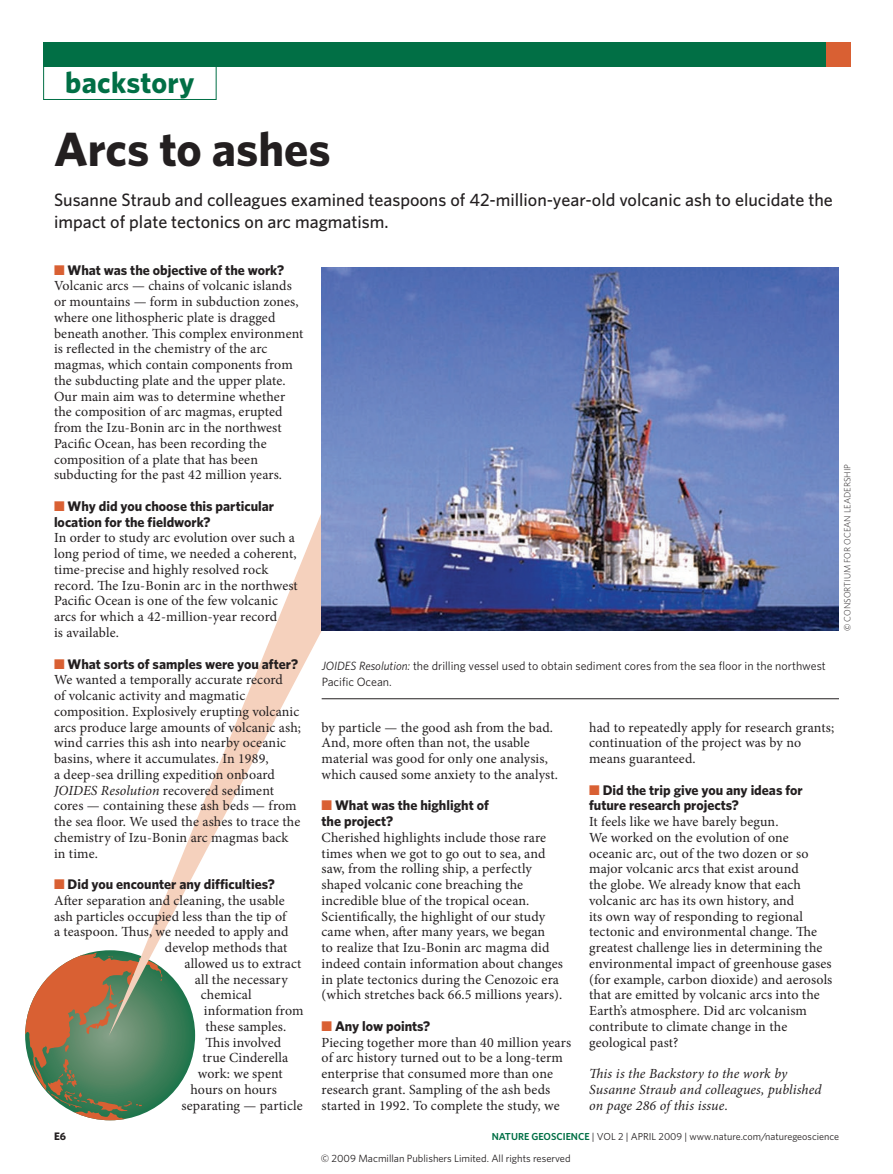
<style>
.page{position:relative;width:893px;height:1174px;background:#fff}
.page>*{position:absolute;margin:0;border:0;box-sizing:border-box;transform-origin:0 0}
.t1{font:700 48px "Whitney";color:#231f20}
.t2{font:700 30px "Whitney";letter-spacing:.01em;color:#016f45}
.t3{font:500 18px/22.5px "Whitney";color:#231f20}
.t4{font:13.95px/15.8px "Minion Pro";letter-spacing:.005em;color:#231f20}
.t5{font:700 13.95px/15.8px "Whitney";color:#231f20}
.t6{font:italic 13.95px/15.8px "Minion Pro";letter-spacing:.005em;color:#231f20}
.t7{font:12px/15.8px "Whitney Book 2";color:#231f20}
.t8{font:700 10.8px "Whitney";color:#231f20}
.t9{font:10.5px "Whitney";color:#231f20}
.t10{font:10.2px "Whitney Book 2";color:#231f20}
.t11{font:300 9px "Whitney";color:#231f20}
.s1{color:#d96033}
.s2{font-style:italic}
.s3{font-family:"Whitney";font-style:italic}
.s4{font-family:"Whitney Book 2";font-weight:400}
.s5{font-family:"Whitney";font-weight:600;color:#016f45}
</style>
<div class="page">
<svg style="left:25px;top:950px;width:170px;height:170px;background:#307a53"></svg>
<svg style="left:25px;top:950px;width:137px;height:170px"></svg>
<svg style="left:109px;top:512px;width:213px;height:524px"></svg>
<div style="left:43px;top:66px;width:174px;height:34px;border:1px solid #016f45"></div>
<div style="left:43px;top:43px;width:806px;height:24px;background:#016f45"></div>
<div style="left:826px;top:43px;width:24px;height:24px;background:#d96033"></div>
<img style="left:322px;top:268px;width:517px;height:362px">
<hr style="left:322px;top:698px;width:517px;height:1px;background:#231f20">
<h2 class="t2" style="left:65px;top:62px;width:131px">backstory</h2>
<h1 class="t1" style="left:54px;top:117px;width:278px">Arcs to ashes</h1>
<p class="t3" style="left:54px;top:188px;width:780px">Susanne Straub and colleagues examined teaspoons of 42-million-year-old volcanic ash to elucidate the impact of plate tectonics on arc magmatism.</p>
<p class="t5" style="left:54px;top:261px;width:232px"><span class="s1">■</span> What was the objective of the work?</p>
<p class="t4" style="left:54px;top:278px;width:251px">Volcanic arcs — chains of volcanic islands or mountains — form in subduction zones, where one lithospheric plate is dragged beneath another. This complex environment is reflected in the chemistry of the arc magmas, which contain components from the subducting plate and the upper plate.<br>Our main aim was to determine whether the composition of arc magmas, erupted from the Izu-Bonin arc in the northwest Pacific Ocean, has been recording the composition of a plate that has been subducting for the past 42 million years.</p>
<p class="t5" style="left:54px;top:498px;width:222px"><span class="s1">■</span> Why did you choose this particular location for the fieldwork?</p>
<p class="t4" style="left:54px;top:530px;width:245px">In order to study arc evolution over such a long period of time, we needed a coherent, time-precise and highly resolved rock record. The Izu-Bonin arc in the northwest Pacific Ocean is one of the few volcanic arcs for which a 42-million-year record<br>is available.</p>
<p class="t5" style="left:54px;top:655px;width:246px"><span class="s1">■</span> What sorts of samples were you after?</p>
<p class="t4" style="left:54px;top:672px;width:249px">We wanted a temporally accurate record<br>of volcanic activity and magmatic composition. Explosively erupting volcanic arcs produce large amounts of volcanic ash; wind carries this ash into nearby oceanic basins, where it accumulates. In 1989,<br>a deep-sea drilling expedition onboard <span class="s2">JOIDES Resolution</span> recovered sediment cores — containing these ash beds — from the sea floor. We used the ashes to trace the chemistry of Izu-Bonin arc magmas back in time.</p>
<p class="t5" style="left:54px;top:876px;width:222px"><span class="s1">■</span> Did you encounter any difficulties?</p>
<p class="t4" style="left:54px;top:892px;width:232px">After separation and cleaning, the usable</p>
<p class="t4" style="left:54px;top:908px;width:234px">ash particles occupied less than the tip of</p>
<p class="t4" style="left:54px;top:924px;width:236px">a teaspoon. Thus, we needed to apply and</p>
<p class="t4" style="left:165px;top:939px;width:124px">develop methods that</p>
<p class="t4" style="left:184px;top:955px;width:118px">allowed us to extract</p>
<p class="t4" style="left:195px;top:971px;width:94px">all the necessary</p>
<p class="t4" style="left:201px;top:987px;width:52px">chemical</p>
<p class="t4" style="left:204px;top:1002px;width:101px">information from</p>
<p class="t4" style="left:205px;top:1018px;width:82px">these samples.</p>
<p class="t4" style="left:205px;top:1034px;width:77px">This involved</p>
<p class="t4" style="left:202px;top:1050px;width:87px">true Cinderella</p>
<p class="t4" style="left:198px;top:1065px;width:86px">work: we spent</p>
<p class="t4" style="left:190px;top:1081px;width:88px">hours on hours</p>
<p class="t4" style="left:181px;top:1097px;width:123px">separating — particle</p>
<p class="t7" style="left:322px;top:657px;width:506px"><span class="s3">JOIDES Resolution:</span> the drilling vessel used to obtain sediment cores from the sea floor in the northwest<br>Pacific Ocean.</p>
<p class="t11" style="left:841px;top:631px;width:168px;rotate:-90deg"><span class="s4">©</span> Consortium for oCean Leadership</p>
<p class="t4" style="left:322px;top:719px;width:238px">by particle — the good ash from the bad.<br>And, more often than not, the usable material was good for only one analysis, which caused some anxiety to the analyst.</p>
<p class="t5" style="left:322px;top:797px;width:169px"><span class="s1">■</span> What was the highlight of the project?</p>
<p class="t4" style="left:322px;top:829px;width:243px">Cherished highlights include those rare times when we got to go out to sea, and saw, from the rolling ship, a perfectly shaped volcanic cone breaching the incredible blue of the tropical ocean.<br>Scientifically, the highlight of our study came when, after many years, we began<br>to realize that Izu-Bonin arc magma did indeed contain information about changes in plate tectonics during the Cenozoic era (which stretches back 66.5 millions years).</p>
<p class="t5" style="left:322px;top:1017px;width:110px"><span class="s1">■</span> Any low points?</p>
<p class="t4" style="left:322px;top:1034px;width:251px">Piecing together more than 40 million years of arc history turned out to be a long-term enterprise that consumed more than one research grant. Sampling of the ash beds started in 1992. To complete the study, we</p>
<p class="t4" style="left:589px;top:719px;width:247px">had to repeatedly apply for research grants; continuation of the project was by no means guaranteed.</p>
<p class="t5" style="left:589px;top:781px;width:215px"><span class="s1">■</span> Did the trip give you any ideas for future research projects?</p>
<p class="t4" style="left:589px;top:813px;width:245px">It feels like we have barely begun.<br>We worked on the evolution of one oceanic arc, out of the two dozen or so major volcanic arcs that exist around<br>the globe. We already know that each volcanic arc has its own history, and<br>its own way of responding to regional tectonic and environmental change. The greatest challenge lies in determining the environmental impact of greenhouse gases (for example, carbon dioxide) and aerosols that are emitted by volcanic arcs into the Earth’s atmosphere. Did arc volcanism contribute to climate change in the geological past?</p>
<p class="t6" style="left:589px;top:1065px;width:234px">This is the Backstory to the work by<br>Susanne Straub and colleagues, published on page 286 of this issue.</p>
<p class="t8" style="left:54px;top:1129px;width:14px">E6</p>
<p class="t10" style="left:492px;top:1129px;width:349px"><span class="s5">NATURE GEOSCIENCE</span> | VOL 2 | APRIL 2009 | www.nature.com/naturegeoscience</p>
<p class="t9" style="left:321px;top:1152px;width:251px">© 2009 Macmillan Publishers Limited. All rights reserved</p>
</div>
